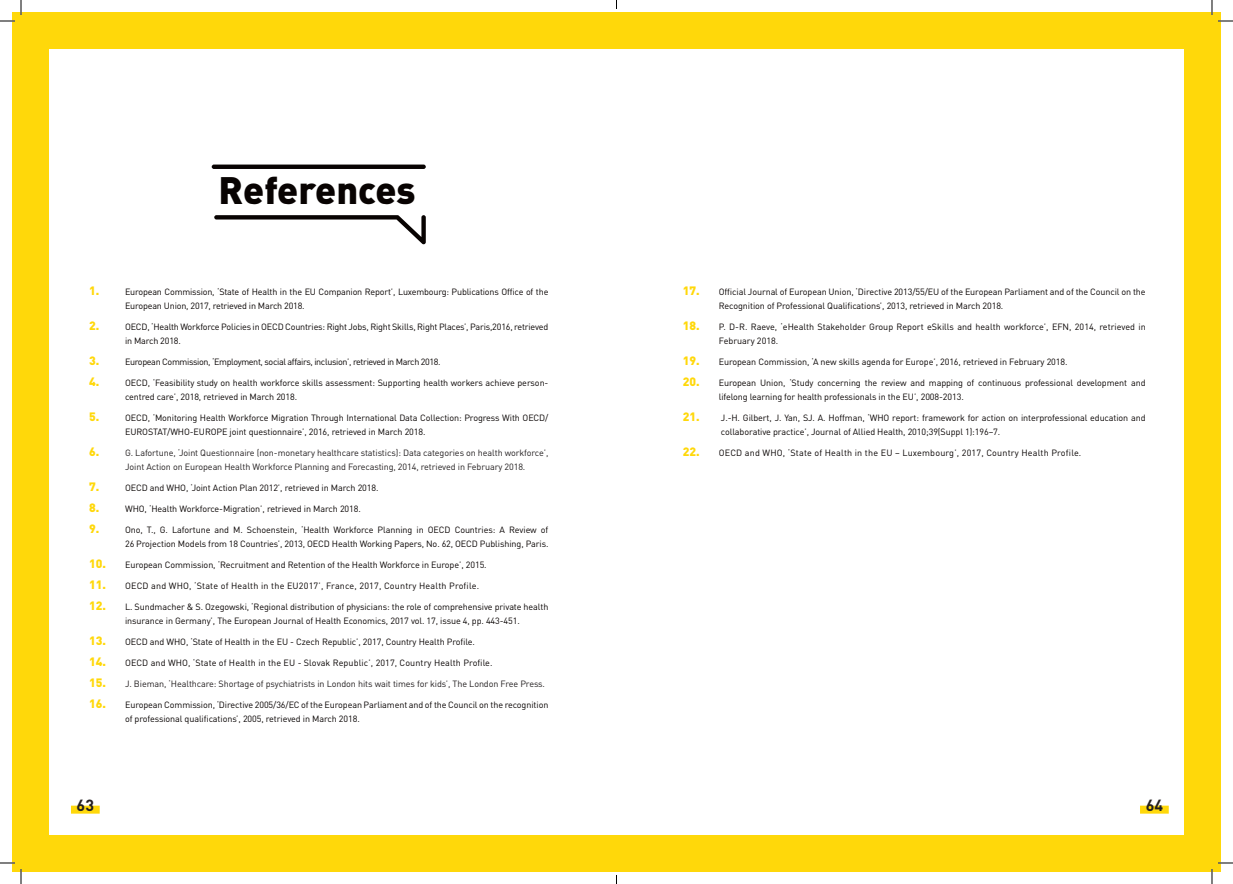
<style>
.page{position:relative;width:1233px;height:884px;background:#fff}
.page>*{position:absolute;margin:0;border:0;box-sizing:border-box;transform-origin:0 0}
.t1{font:900 37.8px "DIN Pro";color:#080302}
.t2{font:700 16px "DIN Pro";color:#231f20}
.t3{font:9px/14px "DIN Pro";letter-spacing:-.01em;color:#080302}
.t4{font:9px/14px "DIN Pro";letter-spacing:-.01em;color:#231f20}
.t5{font:9px "DIN Pro";letter-spacing:.02em;color:#080302}
.t6{font:9px "DIN Pro";letter-spacing:-.04em;color:#080302}
.t7{font:9px "DIN Pro";letter-spacing:.01em;color:#080302}
.s1{font-weight:900;font-size:12px;color:#ffd80a}
</style>
<div class="page">
<div style="left:12px;top:12px;width:1208px;height:859px;background:#ffd80a"></div>
<div style="left:49px;top:49px;width:567px;height:786px;background:#fff"></div>
<div style="left:616px;top:49px;width:567px;height:786px;background:#fff"></div>
<div style="left:71px;top:806px;width:29px;height:8px;background:#ffd80a"></div>
<div style="left:1140px;top:806px;width:28px;height:8px;background:#ffd80a"></div>
<hr style="left:212px;top:165px;width:214px;height:4px;background:#080302;border-radius:2px">
<svg style="left:214px;top:215px;width:212px;height:29px"></svg>
<svg style="left:1218px;top:20px;width:15px;height:2px"></svg>
<svg style="left:1218px;top:862px;width:15px;height:2px"></svg>
<svg style="left:0;top:0;width:22px;height:22px"></svg>
<svg style="left:0;top:862px;width:22px;height:22px"></svg>
<svg style="left:1211px;top:0;width:1px;height:15px"></svg>
<svg style="left:1211px;top:869px;width:1px;height:15px"></svg>
<h1 class="t1" style="left:219px;top:165px;width:199px">References</h1>
<p class="t3" style="left:125px;top:284px;width:425px;text-indent:-36px"><span class="s1">1.</span> European Commission, ‘State of Health in the EU Companion Report’, Luxembourg: Publications Office of the<br>European Union, 2017, retrieved in March 2018.</p>
<p class="t3" style="left:125px;top:319px;width:425px;text-indent:-36px"><span class="s1">2.</span> OECD, ‘Health Workforce Policies in OECD Countries: Right Jobs, Right Skills, Right Places’, Paris,2016, retrieved in March 2018.</p>
<p class="t6" style="left:89px;top:356px;width:353px"><span class="s1">3.</span> European Commission, ‘Employment, social affairs, inclusion’, retrieved in March 2018.</p>
<p class="t3" style="left:125px;top:375px;width:425px;text-indent:-36px"><span class="s1">4.</span> OECD, ‘Feasibility study on health workforce skills assessment: Supporting health workers achieve person&shy;centred care’, 2018, retrieved in March 2018.</p>
<p class="t3" style="left:125px;top:410px;width:425px;text-indent:-36px"><span class="s1">5.</span> OECD, ‘Monitoring Health Workforce Migration Through International Data Collection: Progress With OECD/<br>EUROSTAT/WHO-EUROPE joint questionnaire’, 2016, retrieved in March 2018.</p>
<p class="t4" style="left:125px;top:445px;width:425px;text-indent:-36px"><span class="s1">6.</span> G. Lafortune, ‘Joint Questionnaire (non-monetary healthcare statistics): Data categories on health workforce’,<br>Joint Action on European Health Workforce Planning and Forecasting, 2014, retrieved in February 2018.</p>
<p class="t3" style="left:89px;top:480px;width:291px"><span class="s1">7.</span> OECD and WHO, ‘Joint Action Plan 2012’, retrieved in March 2018.</p>
<p class="t3" style="left:89px;top:501px;width:273px"><span class="s1">8.</span> WHO, ‘Health Workforce-Migration’, retrieved in March 2018.</p>
<p class="t3" style="left:89px;top:522px;width:461px;text-align:right"><span class="s1">9.</span> Ono, T., G. Lafortune and M. Schoenstein, ‘Health Workforce Planning in OECD Countries: A Review of<br>26 Projection Models from 18 Countries’, 2013, OECD Health Working Papers, No. 62, OECD Publishing, Paris.</p>
<p class="t3" style="left:89px;top:557px;width:399px"><span class="s1">10.</span> European Commission, ‘Recruitment and Retention of the Health Workforce in Europe’, 2015.</p>
<p class="t5" style="left:89px;top:580px;width:391px"><span class="s1">11.</span> OECD and WHO, ‘State of Health in the EU2017’, France, 2017, Country Health Profile.</p>
<p class="t3" style="left:125px;top:599px;width:425px;text-indent:-36px"><span class="s1">12.</span> L. Sundmacher &amp; S. Ozegowski, ‘Regional distribution of physicians: the role of comprehensive private health insurance in Germany’, The European Journal of Health Economics, 2017 vol. 17, issue 4, pp. 443-451.</p>
<p class="t3" style="left:89px;top:634px;width:387px"><span class="s1">13.</span> OECD and WHO, ‘State of Health in the EU - Czech Republic’, 2017, Country Health Profile.</p>
<p class="t7" style="left:89px;top:657px;width:405px"><span class="s1">14.</span> OECD and WHO, ‘State of Health in the EU - Slovak Republic’, 2017, Country Health Profile.</p>
<p class="t4" style="left:89px;top:676px;width:457px"><span class="s1">15.</span> J. Bieman, ‘Healthcare: Shortage of psychiatrists in London hits wait times for kids’, The London Free Press.</p>
<p class="t3" style="left:125px;top:697px;width:425px;text-indent:-36px"><span class="s1">16.</span> European Commission, ‘Directive 2005/36/EC of the European Parliament and of the Council on the recognition of professional qualifications’, 2005, retrieved in March 2018.</p>
<p class="t3" style="left:719px;top:284px;width:428px;text-indent:-36px"><span class="s1">17.</span> Official Journal of European Union, ‘Directive 2013/55/EU of the European Parliament and of the Council on the<br>Recognition of Professional Qualifications’, 2013, retrieved in March 2018.</p>
<p class="t3" style="left:719px;top:319px;width:428px;text-indent:-36px"><span class="s1">18.</span> P. D-R. Raeve, ‘eHealth Stakeholder Group Report eSkills and health workforce’, EFN, 2014, retrieved in<br>February 2018.</p>
<p class="t3" style="left:683px;top:354px;width:386px"><span class="s1">19.</span> European Commission, ‘A new skills agenda for Europe’, 2016, retrieved in February 2018.</p>
<p class="t3" style="left:719px;top:375px;width:428px;text-indent:-36px"><span class="s1">20.</span> European Union, ‘Study concerning the review and mapping of continuous professional development and lifelong learning for health professionals in the EU’, 2008-2013.</p>
<p class="t3" style="left:721px;top:410px;width:426px;text-indent:-38px"><span class="s1">21.</span> J.-H. Gilbert, J. Yan, SJ. A. Hoffman, ‘WHO report: framework for action on interprofessional education and collaborative practice’, Journal of Allied Health, 2010;39(Suppl 1):196–7.</p>
<p class="t5" style="left:683px;top:447px;width:400px"><span class="s1">22.</span> OECD and WHO, ‘State of Health in the EU – Luxembourg’, 2017, Country Health Profile.</p>
<h2 class="t2" style="left:77px;top:795px;width:19px">63</h2>
<h2 class="t2" style="left:1145px;top:795px;width:19px">64</h2>
</div>
